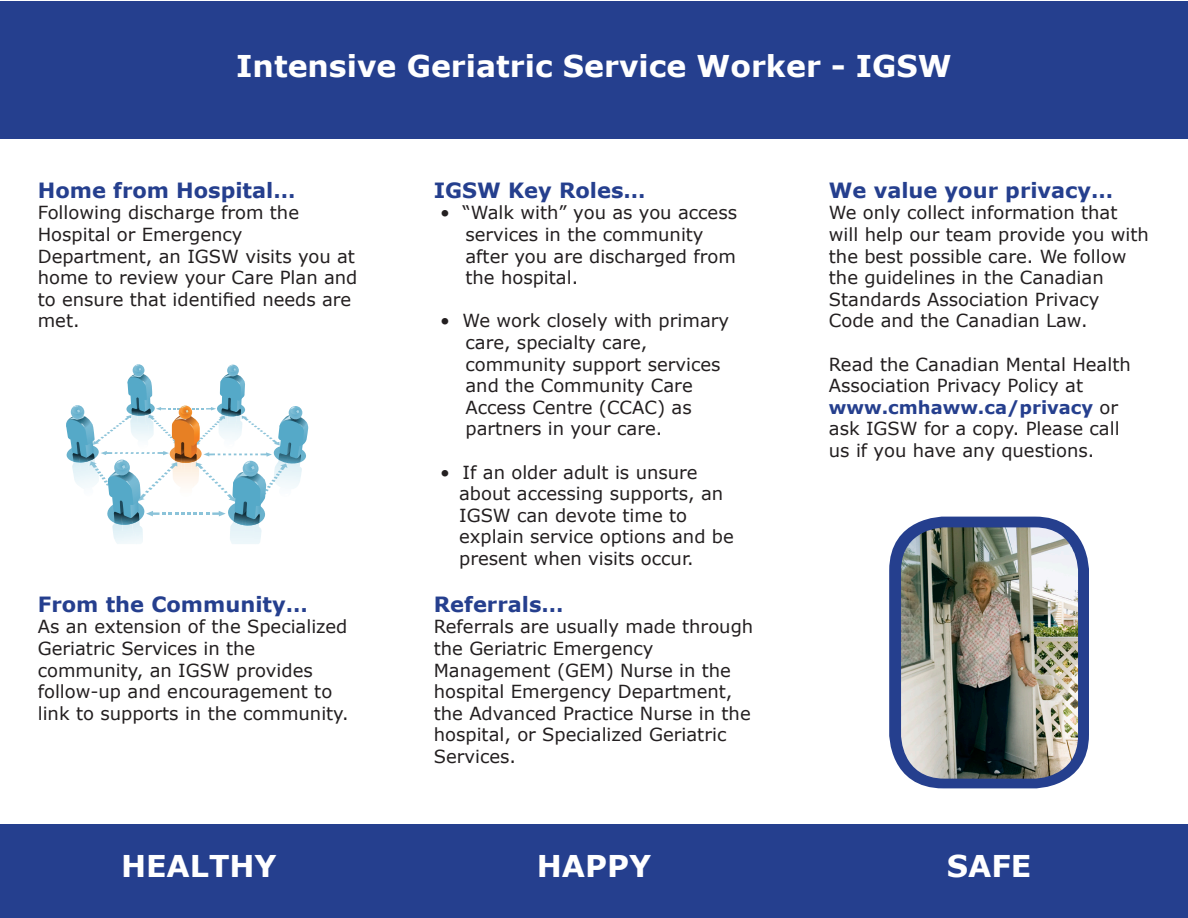
<style>
.page{position:relative;width:1188px;height:918px;background:#fff}
.page>*{position:absolute;margin:0;border:0;box-sizing:border-box;transform-origin:0 0}
.t1{font:700 30px "Verdana";color:#fff}
.t2{font:700 21px "Verdana";color:#253f8e}
.t3{font:18px/21.6px "Verdana";color:#231f20}
.s1{font-weight:700;color:#253f8e}
</style>
<div class="page">
<div style="left:0;top:1px;width:1188px;height:138px;background:#253f8e"></div>
<div style="left:0;top:824px;width:1188px;height:94px;background:#253f8e"></div>
<div style="left:889px;top:517px;width:200px;height:271px;background:#253f8e;border-radius:54px"></div>
<img style="left:901px;top:527px;width:177px;height:252px">
<svg style="left:66px;top:364px;width:242px;height:180px"></svg>
<p class="t1" style="left:236px;top:45px;width:717px">Intensive Geriatric Service Worker - IGSW</p>
<p class="t2" style="left:38px;top:175px;width:259px">Home from Hospital…</p>
<p class="t3" style="left:38px;top:202px;width:321px">Following discharge from the<br>Hospital or Emergency<br>Department, an IGSW visits you at home to review your Care Plan and to ensure that identified needs are met.</p>
<p class="t2" style="left:38px;top:589px;width:271px">From the Community…</p>
<p class="t3" style="left:38px;top:616px;width:312px">As an extension of the Specialized<br>Geriatric Services in the community, an IGSW provides follow-up and encouragement to link to supports in the community.</p>
<p class="t2" style="left:434px;top:175px;width:213px">IGSW Key Roles…</p>
<p class="t3" style="left:465px;top:202px;width:273px;text-indent:-25px">• “Walk with” you as you access services in the community after you are discharged from the hospital.</p>
<p class="t3" style="left:465px;top:310px;width:265px;text-indent:-25px">• We work closely with primary care, specialty care, community support services and the Community Care<br>Access Centre (CCAC) as partners in your care.</p>
<p class="t3" style="left:459px;top:461px;width:276px;text-indent:-19px">• If an older adult is unsure about accessing supports, an<br>IGSW can devote time to explain service options and be present when visits occur.</p>
<p class="t2" style="left:434px;top:589px;width:131px">Referrals…</p>
<p class="t3" style="left:434px;top:616px;width:321px">Referrals are usually made through the Geriatric Emergency<br>Management (GEM) Nurse in the hospital Emergency Department, the Advanced Practice Nurse in the hospital, or Specialized Geriatric<br>Services.</p>
<p class="t2" style="left:829px;top:175px;width:286px">We value your privacy…</p>
<p class="t3" style="left:829px;top:202px;width:322px">We only collect information that will help our team provide you with the best possible care. We follow the guidelines in the Canadian<br>Standards Association Privacy<br>Code and the Canadian Law.</p>
<p class="t3" style="left:829px;top:353px;width:303px">Read the Canadian Mental Health<br>Association Privacy Policy at</p>
<p class="t3" style="left:829px;top:396px;width:292px;text-align:justify"><span class="s1">www.cmhaww.ca/privacy</span> or ask IGSW for a copy. Please call us if you have any questions.</p>
<p class="t1" style="left:121px;top:845px;width:157px">HEALTHY</p>
<p class="t1" style="left:537px;top:845px;width:116px">HAPPY</p>
<p class="t1" style="left:947px;top:845px;width:86px">SAFE</p>
</div>
